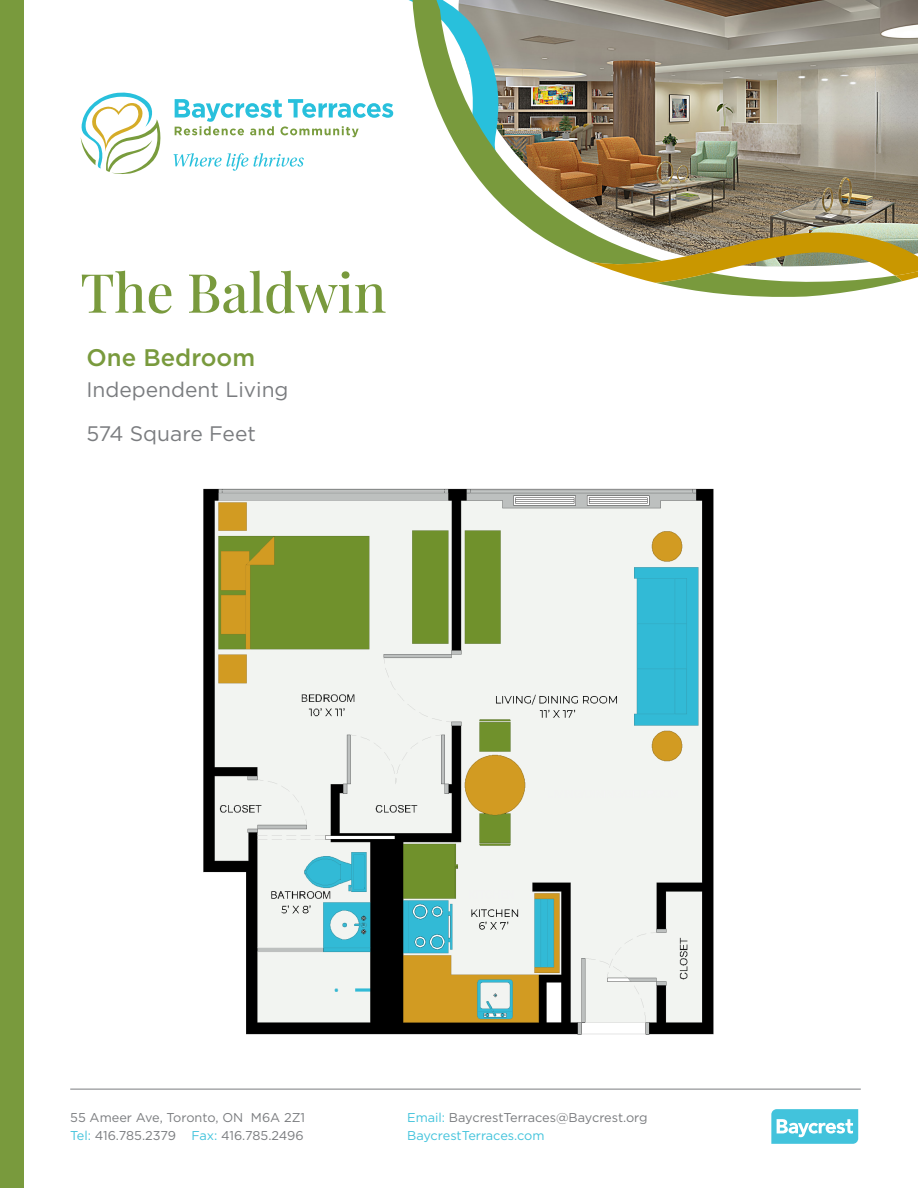
<style>
.page{position:relative;width:918px;height:1188px;background:#fff}
.page>*{position:absolute;margin:0;border:0;box-sizing:border-box;transform-origin:0 0}
.t1{font:500 54px "Playfair Display";color:#799a3d}
.t2{font:500 24px "Gotham";color:#799a3d}
.t3{font:21px "Gotham";color:#7a7c7f}
.t4{font:12.75px/18px "Gotham";color:#7a7c7f}
.s1{color:#42c3dc}
</style>
<div class="page">
<img style="left:203px;top:488px;width:511px;height:547px">
<img style="left:661px;top:0;width:257px;height:230px">
<svg style="left:353px;top:0;width:502px;height:160px"></svg>
<img style="left:400px;top:0;width:261px;height:262px">
<svg style="left:590px;top:230px;width:328px;height:67px"></svg>
<div style="left:0;top:0;width:24px;height:1188px;background:#799a3d"></div>
<hr style="left:70px;top:1089px;width:791px;height:1px;background:#7a7c7f">
<svg style="left:771px;top:1109px;width:87px;height:35px;background:#67cee2"></svg>
<svg style="left:173px;top:153px;width:131px;height:18px"></svg>
<svg style="left:175px;top:99px;width:218px;height:38px"></svg>
<svg style="left:80px;top:92px;width:81px;height:82px"></svg>
<p class="t1" style="left:80px;top:250px;width:308px">The Baldwin</p>
<p class="t2" style="left:87px;top:342px;width:170px">One Bedroom</p>
<p class="t3" style="left:87px;top:376px;width:204px">Independent Living</p>
<p class="t3" style="left:87px;top:420px;width:171px">574 Square Feet</p>
<p class="t4" style="left:70px;top:1108px;width:237px">55 Ameer Ave, Toronto, ON M6A 2Z1<br><span class="s1">Tel:</span> 416.785.2379 <span class="s1">Fax:</span> 416.785.2496</p>
<p class="t4" style="left:407px;top:1108px;width:242px"><span class="s1">Email:</span> BaycrestTerraces@Baycrest.org<br><span class="s1">BaycrestTerraces.com</span></p>
</div>
